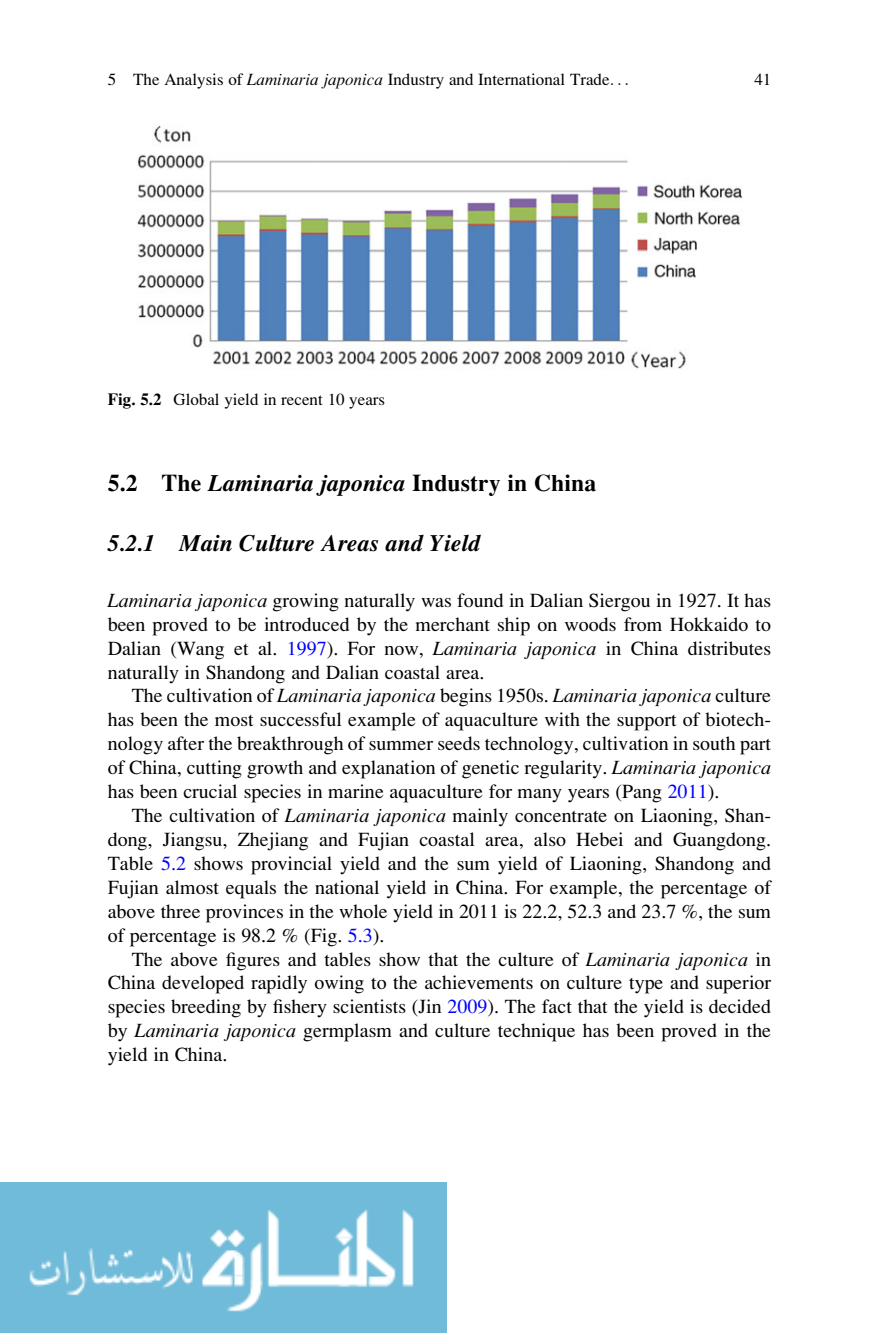
<style>
.page{position:relative;width:879px;height:1333px;background:#fff}
.page>*{position:absolute;margin:0;border:0;box-sizing:border-box;transform-origin:0 0}
.t1{font:24px "Adv P6960";color:#000}
.t2{font:24px "Adv P6965";color:#000}
.t3{font:20px/24px "Adv P6975";color:#000;text-align:justify}
.t4{font:17px "Adv P6975";color:#000}
.s1{font-family:"Adv P696 A"}
.s2{font-family:"Adv P4 C4 E59"}
.s3{font-family:"Adv P6960"}
.s4{font-family:"Adv P6965"}
.s5{color:#00f}
</style>
<div class="page">
<img style="left:0;top:1182px;width:446px;height:150px">
<img style="left:137px;top:125px;width:605px;height:244px">
<p class="t4" style="left:108px;top:74px;width:523px">5 The Analysis of <span class="s1">Laminaria japonica</span> Industry and International Trade<span class="s2">. . .</span></p>
<p class="t4" style="left:754px;top:74px;width:18px">41</p>
<p class="t4" style="left:108px;top:393px;width:279px"><span class="s3">Fig. 5.2</span> Global yield in recent 10 years</p>
<p class="t1" style="left:108px;top:475px;width:490px">5.2 The <span class="s4">Laminaria japonica</span> Industry in China</p>
<p class="t2" style="left:108px;top:534px;width:374px">5.2.1 Main Culture Areas and Yield</p>
<p class="t3" style="left:108px;top:590px;width:665px"><span class="s1">Laminaria japonica</span> growing naturally was found in Dalian Siergou in 1927. It has been proved to be introduced by the merchant ship on woods from Hokkaido to Dalian (Wang et al. <span class="s5">1997</span>). For now, <span class="s1">Laminaria japonica</span> in China distributes naturally in Shandong and Dalian coastal area.</p>
<p class="t3" style="left:108px;top:686px;width:665px;text-indent:24px">The cultivation of <span class="s1">Laminaria japonica</span> begins 1950s. <span class="s1">Laminaria japonica</span> culture has been the most successful example of aquaculture with the support of biotech&shy;nology after the breakthrough of summer seeds technology, cultivation in south part of China, cutting growth and explanation of genetic regularity. <span class="s1">Laminaria japonica </span>has been crucial species in marine aquaculture for many years (Pang <span class="s5">2011</span>).</p>
<p class="t3" style="left:108px;top:805px;width:665px;text-indent:24px">The cultivation of <span class="s1">Laminaria japonica</span> mainly concentrate on Liaoning, Shan&shy;dong, Jiangsu, Zhejiang and Fujian coastal area, also Hebei and Guangdong.<br>Table <span class="s5">5.2</span> shows provincial yield and the sum yield of Liaoning, Shandong and Fujian almost equals the national yield in China. For example, the percentage of above three provinces in the whole yield in 2011 is 22.2, 52.3 and 23.7 %, the sum of percentage is 98.2 % (Fig. <span class="s5">5.3</span>).</p>
<p class="t3" style="left:108px;top:948px;width:665px;text-indent:24px">The above figures and tables show that the culture of <span class="s1">Laminaria japonica</span> in China developed rapidly owing to the achievements on culture type and superior species breeding by fishery scientists (Jin <span class="s5">2009</span>). The fact that the yield is decided by <span class="s1">Laminaria japonica</span> germplasm and culture technique has been proved in the yield in China.</p>
</div>
